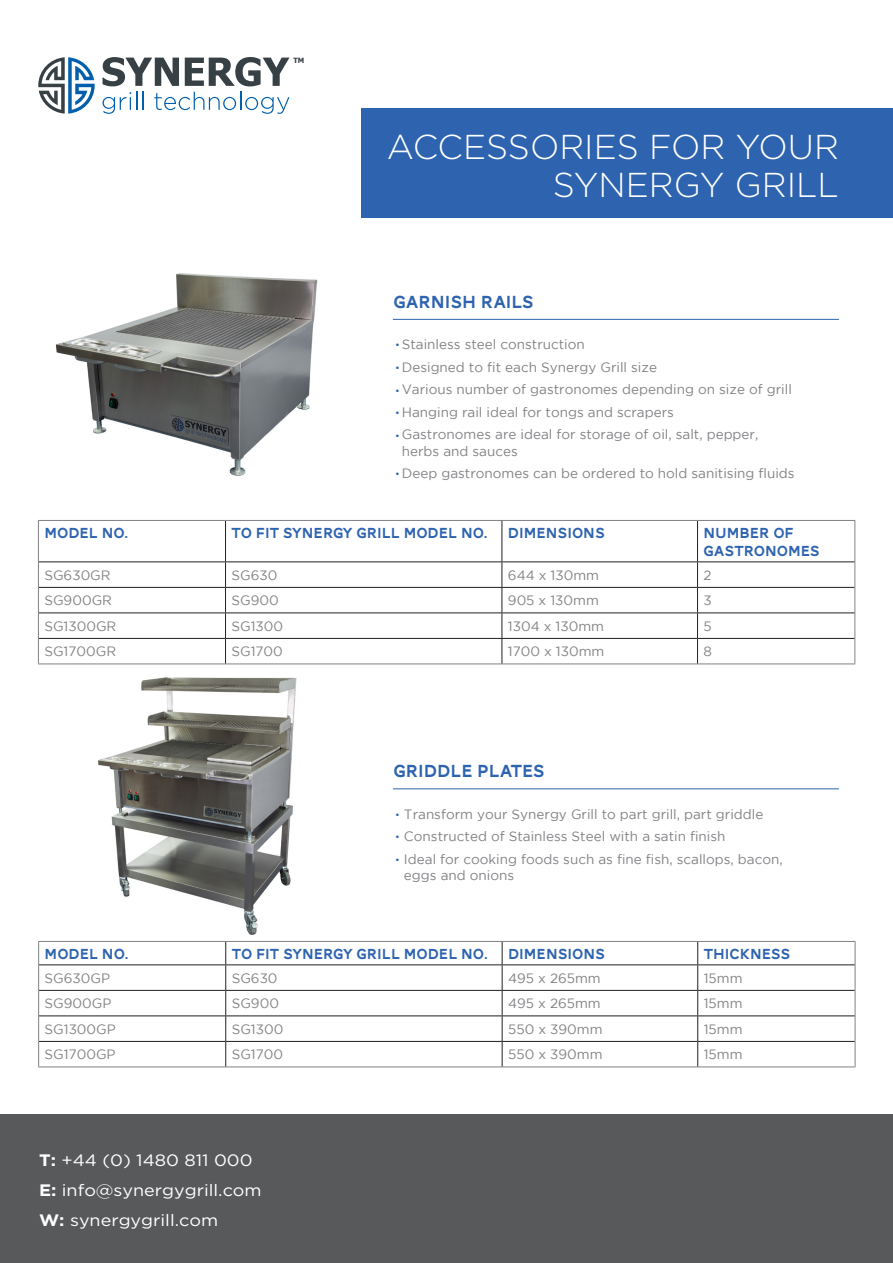
<style>
.page{position:relative;width:893px;height:1263px;background:#fff}
.page>*{position:absolute;margin:0;border:0;box-sizing:border-box;transform-origin:0 0}
.t1{font:300 34.5px/37.5px "Gotham";color:#fff;text-align:right}
.t2{font:18px "AW Conqueror Carved One";color:#2d63af}
.t3{font:16.5px/30px "Gotham";color:#fff;scale:1.09 1}
.t4{font:15px/18px "AW Conqueror Carved One";color:#2d63af}
.t5{font:13.5px/16.2px "Gotham";color:#818285}
.t6{font:12.15px/23px "Myriad Pro";color:#2d63af}
.t7{font:700 7.2px "Tahoma";color:#374045}
.s1{font-weight:700}
</style>
<div class="page">
<img style="left:98px;top:677px;width:199px;height:258px">
<div style="left:362px;top:108px;width:531px;height:110px;background:#2d63af"></div>
<svg style="left:103px;top:57px;width:76px;height:29px"></svg>
<svg style="left:185px;top:57px;width:104px;height:29px"></svg>
<svg style="left:103px;top:92px;width:40px;height:22px"></svg>
<svg style="left:154px;top:92px;width:135px;height:22px"></svg>
<svg style="left:38px;top:57px;width:57px;height:57px"></svg>
<hr style="left:393px;top:319px;width:446px;height:1px;background:#2d63af">
<hr style="left:393px;top:788px;width:446px;height:1px;background:#2d63af">
<img style="left:55px;top:273px;width:263px;height:203px">
<hr style="left:38px;top:520px;width:188px;height:1px;background:#818285">
<hr style="left:38px;top:521px;width:1px;height:41px;background:#818285">
<hr style="left:697px;top:520px;width:158px;height:1px;background:#818285">
<hr style="left:854px;top:521px;width:1px;height:41px;background:#818285">
<hr style="left:39px;top:561px;width:187px;height:1px;background:#231f20">
<hr style="left:226px;top:561px;width:276px;height:1px;background:#231f20">
<hr style="left:502px;top:561px;width:195px;height:1px;background:#231f20">
<hr style="left:697px;top:561px;width:157px;height:1px;background:#231f20">
<hr style="left:39px;top:587px;width:187px;height:1px;background:#231f20">
<hr style="left:226px;top:587px;width:276px;height:1px;background:#231f20">
<hr style="left:502px;top:587px;width:195px;height:1px;background:#231f20">
<hr style="left:697px;top:587px;width:157px;height:1px;background:#231f20">
<hr style="left:38px;top:663px;width:188px;height:1px;background:#818285">
<hr style="left:697px;top:663px;width:158px;height:1px;background:#818285">
<hr style="left:39px;top:612px;width:187px;height:1px;background:#231f20">
<hr style="left:226px;top:612px;width:276px;height:1px;background:#231f20">
<hr style="left:502px;top:612px;width:195px;height:1px;background:#231f20">
<hr style="left:697px;top:612px;width:157px;height:1px;background:#231f20">
<hr style="left:39px;top:638px;width:187px;height:1px;background:#231f20">
<hr style="left:226px;top:638px;width:276px;height:1px;background:#231f20">
<hr style="left:502px;top:638px;width:195px;height:1px;background:#231f20">
<hr style="left:697px;top:638px;width:157px;height:1px;background:#231f20">
<svg style="left:38px;top:562px;width:1px;height:101px"></svg>
<svg style="left:854px;top:562px;width:1px;height:101px"></svg>
<hr style="left:226px;top:520px;width:276px;height:1px;background:#818285">
<hr style="left:226px;top:663px;width:276px;height:1px;background:#818285">
<hr style="left:225px;top:521px;width:1px;height:40px;background:#231f20">
<svg style="left:225px;top:562px;width:1px;height:101px"></svg>
<hr style="left:502px;top:520px;width:195px;height:1px;background:#818285">
<hr style="left:502px;top:663px;width:195px;height:1px;background:#818285">
<hr style="left:502px;top:521px;width:1px;height:40px;background:#231f20">
<hr style="left:697px;top:521px;width:1px;height:40px;background:#231f20">
<svg style="left:502px;top:562px;width:1px;height:101px"></svg>
<svg style="left:697px;top:562px;width:1px;height:101px"></svg>
<hr style="left:38px;top:941px;width:188px;height:1px;background:#818285">
<hr style="left:698px;top:941px;width:157px;height:1px;background:#818285">
<hr style="left:39px;top:964px;width:187px;height:1px;background:#231f20">
<hr style="left:226px;top:964px;width:276px;height:1px;background:#231f20">
<hr style="left:502px;top:964px;width:196px;height:1px;background:#231f20">
<hr style="left:698px;top:964px;width:157px;height:1px;background:#231f20">
<hr style="left:39px;top:990px;width:187px;height:1px;background:#231f20">
<hr style="left:226px;top:990px;width:276px;height:1px;background:#231f20">
<hr style="left:502px;top:990px;width:196px;height:1px;background:#231f20">
<hr style="left:698px;top:990px;width:157px;height:1px;background:#231f20">
<hr style="left:38px;top:1066px;width:188px;height:1px;background:#818285">
<hr style="left:698px;top:1066px;width:157px;height:1px;background:#818285">
<hr style="left:39px;top:1015px;width:187px;height:1px;background:#231f20">
<hr style="left:226px;top:1015px;width:276px;height:1px;background:#231f20">
<hr style="left:502px;top:1015px;width:196px;height:1px;background:#231f20">
<hr style="left:698px;top:1015px;width:157px;height:1px;background:#231f20">
<hr style="left:39px;top:1041px;width:187px;height:1px;background:#231f20">
<hr style="left:226px;top:1041px;width:276px;height:1px;background:#231f20">
<hr style="left:502px;top:1041px;width:196px;height:1px;background:#231f20">
<hr style="left:698px;top:1041px;width:157px;height:1px;background:#231f20">
<svg style="left:38px;top:942px;width:1px;height:124px"></svg>
<svg style="left:855px;top:942px;width:1px;height:124px"></svg>
<hr style="left:226px;top:941px;width:276px;height:1px;background:#818285">
<hr style="left:226px;top:1066px;width:276px;height:1px;background:#818285">
<svg style="left:225px;top:942px;width:1px;height:124px"></svg>
<hr style="left:502px;top:941px;width:196px;height:1px;background:#818285">
<hr style="left:502px;top:1066px;width:196px;height:1px;background:#818285">
<svg style="left:502px;top:942px;width:1px;height:124px"></svg>
<svg style="left:697px;top:942px;width:1px;height:124px"></svg>
<div style="left:0;top:1114px;width:893px;height:149px;background:#58595b"></div>
<p class="t7" style="left:293px;top:55px;width:12px">TM</p>
<p class="t1" style="left:387px;top:128px;width:453px">ACCESSORIES FOR YOUR<br>SYNERGY GRILL</p>
<p class="t2" style="left:393px;top:293px;width:142px">GARNISH RAILS</p>
<p class="t5" style="left:402px;top:336px;width:185px">Stainless steel construction</p>
<p class="t5" style="left:402px;top:359px;width:257px">Designed to fit each Synergy Grill size</p>
<p class="t5" style="left:402px;top:381px;width:392px">Various number of gastronomes depending on size of grill</p>
<p class="t5" style="left:402px;top:404px;width:274px">Hanging rail ideal for tongs and scrapers</p>
<p class="t5" style="left:402px;top:426px;width:358px">Gastronomes are ideal for storage of oil, salt, pepper,</p>
<p class="t5" style="left:402px;top:442px;width:117px">herbs and sauces</p>
<p class="t5" style="left:402px;top:465px;width:394px">Deep gastronomes can be ordered to hold sanitising fluids</p>
<p class="t6" style="left:396px;top:333px;width:5px">•</p>
<p class="t6" style="left:396px;top:355px;width:5px">•</p>
<p class="t6" style="left:396px;top:378px;width:5px">•</p>
<p class="t6" style="left:396px;top:400px;width:5px">• •</p>
<p class="t6" style="left:396px;top:461px;width:5px">•</p>
<p class="t4" style="left:44px;top:525px;width:85px">MODEL NO.</p>
<p class="t4" style="left:232px;top:525px;width:258px">TO FIT SYNERGY GRILL MODEL NO.</p>
<p class="t4" style="left:508px;top:525px;width:98px">DIMENSIONS</p>
<p class="t4" style="left:703px;top:525px;width:118px">NUMBER OF<br>GASTRONOMES</p>
<p class="t5" style="left:44px;top:566px;width:68px">SG630GR</p>
<p class="t5" style="left:232px;top:566px;width:47px">SG630</p>
<p class="t5" style="left:508px;top:566px;width:93px">644 x 130mm</p>
<p class="t5" style="left:703px;top:566px;width:10px">2</p>
<p class="t5" style="left:44px;top:592px;width:69px">SG900GR</p>
<p class="t5" style="left:232px;top:592px;width:49px">SG900</p>
<p class="t5" style="left:508px;top:592px;width:92px">905 x 130mm</p>
<p class="t5" style="left:703px;top:592px;width:10px">3</p>
<p class="t5" style="left:44px;top:617px;width:73px">SG1300GR</p>
<p class="t5" style="left:232px;top:617px;width:53px">SG1300</p>
<p class="t5" style="left:508px;top:617px;width:98px">1304 x 130mm</p>
<p class="t5" style="left:703px;top:617px;width:10px">5</p>
<p class="t5" style="left:44px;top:643px;width:73px">SG1700GR</p>
<p class="t5" style="left:232px;top:643px;width:53px">SG1700</p>
<p class="t5" style="left:508px;top:643px;width:98px">1700 x 130mm</p>
<p class="t5" style="left:703px;top:643px;width:10px">8</p>
<p class="t2" style="left:393px;top:763px;width:153px">GRIDDLE PLATES</p>
<p class="t5" style="left:404px;top:806px;width:361px">Transform your Synergy Grill to part grill, part griddle</p>
<p class="t5" style="left:404px;top:828px;width:323px">Constructed of Stainless Steel with a satin finish</p>
<p class="t5" style="left:404px;top:851px;width:380px">Ideal for cooking foods such as fine fish, scallops, bacon, eggs and onions</p>
<p class="t6" style="left:396px;top:802px;width:5px">•</p>
<p class="t6" style="left:396px;top:824px;width:5px">•</p>
<p class="t6" style="left:396px;top:847px;width:5px">•</p>
<p class="t4" style="left:45px;top:946px;width:85px">MODEL NO.</p>
<p class="t4" style="left:232px;top:946px;width:258px">TO FIT SYNERGY GRILL MODEL NO.</p>
<p class="t4" style="left:508px;top:946px;width:98px">DIMENSIONS</p>
<p class="t4" style="left:704px;top:946px;width:88px">THICKNESS</p>
<p class="t5" style="left:45px;top:969px;width:67px">SG630GP</p>
<p class="t5" style="left:232px;top:969px;width:47px">SG630</p>
<p class="t5" style="left:508px;top:969px;width:94px">495 x 265mm</p>
<p class="t5" style="left:704px;top:969px;width:40px">15mm</p>
<p class="t5" style="left:45px;top:995px;width:68px">SG900GP</p>
<p class="t5" style="left:232px;top:995px;width:49px">SG900</p>
<p class="t5" style="left:508px;top:995px;width:94px">495 x 265mm</p>
<p class="t5" style="left:704px;top:995px;width:40px">15mm</p>
<p class="t5" style="left:45px;top:1020px;width:73px">SG1300GP</p>
<p class="t5" style="left:232px;top:1020px;width:53px">SG1300</p>
<p class="t5" style="left:508px;top:1020px;width:96px">550 x 390mm</p>
<p class="t5" style="left:704px;top:1020px;width:40px">15mm</p>
<p class="t5" style="left:45px;top:1046px;width:73px">SG1700GP</p>
<p class="t5" style="left:232px;top:1046px;width:53px">SG1700</p>
<p class="t5" style="left:508px;top:1046px;width:96px">550 x 390mm</p>
<p class="t5" style="left:704px;top:1046px;width:40px">15mm</p>
<p class="t3" style="left:39px;top:1144px;width:206px"><span class="s1">T:</span> +44 (0) 1480 811 000<br><span class="s1">E:</span> info@synergygrill.com<br><span class="s1">W:</span> synergygrill.com</p>
</div>
